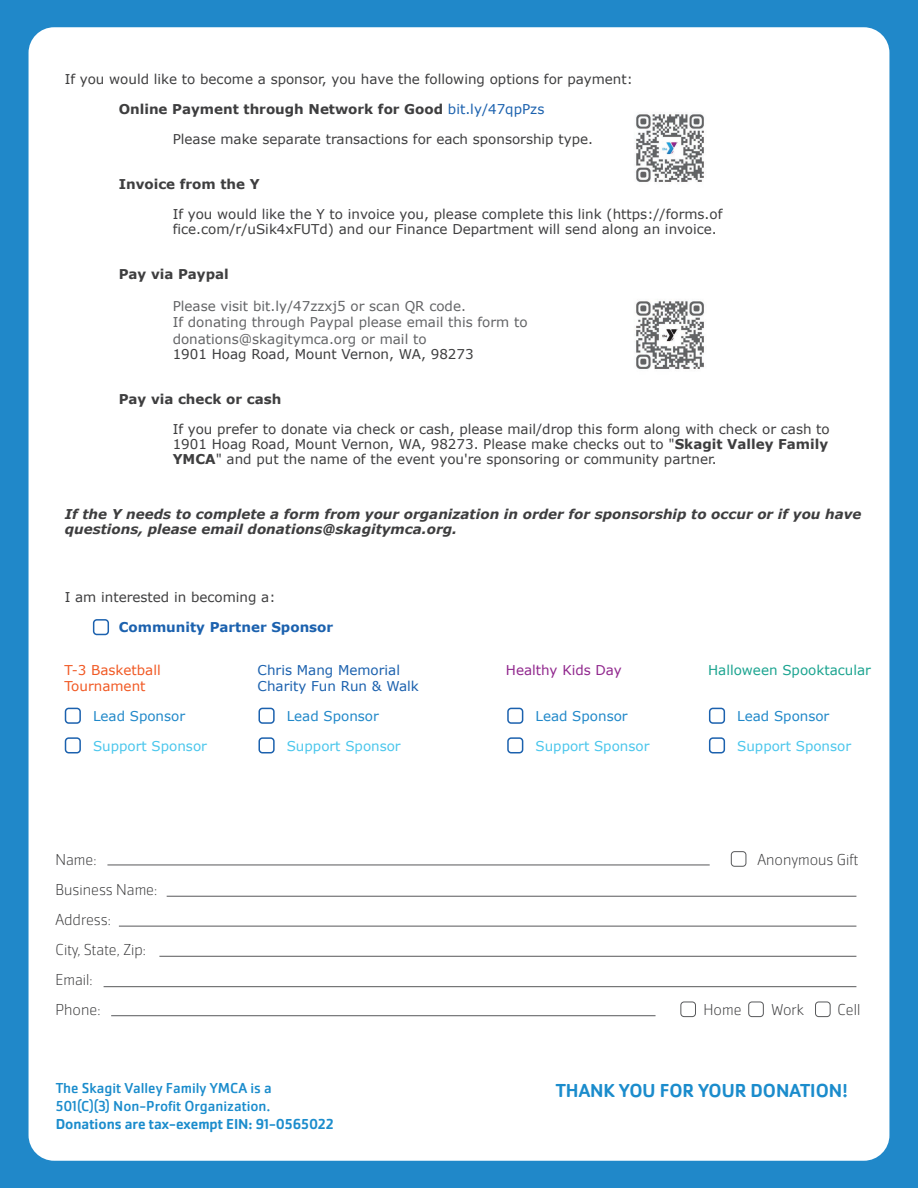
<style>
.page{position:relative;width:918px;height:1188px;background:#2088c9}
.page>*{position:absolute;margin:0;border:0;box-sizing:border-box;transform-origin:0 0}
.t1{font:500 19.5px "Cachet Pro";color:#1b8ccc}
.t2{font:200 16.5px/30px "Cachet Pro";color:#3e3e3f}
.t3{font:15px "Cachet Pro";color:#1b8ccc}
.t4{font:500 15px "Cachet Pro";color:#1b8ccc}
.t5{font:13.5px/15px "Verdana";color:#3e3e3f}
.t6{font:italic 700 13.5px/15px "Verdana";color:#3e3e3f}
.t7{font:13.5px/16.2px "Verdana";color:#636466}
.t8{font:700 13.5px "Verdana";color:#3e3e3f}
.t9{font:13.5px "Verdana";color:#4ac6ec}
.t10{font:13.5px "Verdana";color:#2088c9}
.t11{font:13.5px/16.2px "Verdana";color:#1b61ae}
.t12{font:13.5px/16.2px "Verdana";color:#f15924}
.t13{font:700 13.5px "Verdana";color:#1b61ae}
.t14{font:13.5px "Verdana";color:#1ba490}
.t15{font:13.5px "Verdana";color:#91288e}
.s1{font-weight:400;color:#1b61ae}
.s2{font-weight:700}
</style>
<div class="page">
<div style="left:29px;top:27px;width:860px;height:1134px;background:#fff;border-radius:26px"></div>
<hr style="left:107px;top:865px;width:603px;height:1px;background:#57585a">
<div style="left:731px;top:851px;width:15px;height:16px;border:1px solid #57585a;border-radius:3px"></div>
<hr style="left:119px;top:926px;width:737px;height:1px;background:#57585a">
<hr style="left:159px;top:956px;width:697px;height:1px;background:#57585a">
<hr style="left:104px;top:986px;width:752px;height:1px;background:#57585a">
<hr style="left:111px;top:1015px;width:545px;height:1px;background:#57585a">
<div style="left:815px;top:1002px;width:15px;height:15px;border:1px solid #57585a;border-radius:3px"></div>
<div style="left:748px;top:1002px;width:16px;height:15px;border:1px solid #57585a;border-radius:3px"></div>
<div style="left:681px;top:1002px;width:15px;height:15px;border:1px solid #57585a;border-radius:3px"></div>
<hr style="left:167px;top:896px;width:689px;height:1px;background:#57585a">
<div style="left:65px;top:708px;width:16px;height:16px;border:2px solid #1b61ae;border-radius:3px"></div>
<div style="left:65px;top:737px;width:16px;height:16px;border:2px solid #1b61ae;border-radius:3px"></div>
<div style="left:93px;top:619px;width:16px;height:16px;border:2px solid #1b61ae;border-radius:3px"></div>
<img style="left:635px;top:114px;width:69px;height:68px">
<img style="left:636px;top:300px;width:68px;height:69px">
<div style="left:258px;top:708px;width:17px;height:16px;border:2px solid #1b61ae;border-radius:3px"></div>
<div style="left:258px;top:737px;width:17px;height:16px;border:2px solid #1b61ae;border-radius:3px"></div>
<div style="left:507px;top:708px;width:16px;height:16px;border:2px solid #1b61ae;border-radius:3px"></div>
<div style="left:507px;top:737px;width:16px;height:16px;border:2px solid #1b61ae;border-radius:3px"></div>
<div style="left:709px;top:708px;width:16px;height:16px;border:2px solid #1b61ae;border-radius:3px"></div>
<div style="left:709px;top:737px;width:16px;height:16px;border:2px solid #1b61ae;border-radius:3px"></div>
<p class="t5" style="left:65px;top:72px;width:570px">If you would like to become a sponsor, you have the following options for payment:</p>
<p class="t8" style="left:119px;top:100px;width:427px">Online Payment through Network for Good <span class="s1">bit.ly/47qpPzs</span></p>
<p class="t5" style="left:173px;top:132px;width:422px">Please make separate transactions for each sponsorship type.</p>
<p class="t8" style="left:119px;top:175px;width:143px">Invoice from the Y</p>
<p class="t5" style="left:173px;top:207px;width:551px">If you would like the Y to invoice you, please complete this link (https://forms.of fice.com/r/uSik4xFUTd) and our Finance Department will send along an invoice.</p>
<p class="t8" style="left:119px;top:265px;width:112px">Pay via Paypal</p>
<p class="t7" style="left:173px;top:298px;width:356px">Please visit bit.ly/47zzxj5 or scan QR code.<br>If donating through Paypal please email this form to donations@skagitymca.org or mail to</p>
<p class="t5" style="left:173px;top:346px;width:302px">1901 Hoag Road, Mount Vernon, WA, 98273</p>
<p class="t8" style="left:119px;top:390px;width:164px">Pay via check or cash</p>
<p class="t5" style="left:173px;top:421px;width:659px;text-align:justify">If you prefer to donate via check or cash, please mail/drop this form along with check or cash to 1901 Hoag Road, Mount Vernon, WA, 98273. Please make checks out to "<span class="s2">Skagit Valley Family YMCA</span>" and put the name of the event you're sponsoring or community partner.</p>
<p class="t6" style="left:65px;top:506px;width:798px">If the Y needs to complete a form from your organization in order for sponsorship to occur or if you have questions, please email donations@skagitymca.org.</p>
<p class="t5" style="left:65px;top:590px;width:212px">I am interested in becoming a:</p>
<p class="t13" style="left:119px;top:619px;width:216px">Community Partner Sponsor</p>
<p class="t12" style="left:64px;top:662px;width:98px">T-3 Basketball<br>Tournament</p>
<p class="t11" style="left:258px;top:662px;width:163px">Chris Mang Memorial<br>Charity Fun Run &amp; Walk</p>
<p class="t15" style="left:506px;top:661px;width:118px">Healthy Kids Day</p>
<p class="t14" style="left:708px;top:661px;width:164px">Halloween Spooktacular</p>
<p class="t10" style="left:93px;top:707px;width:94px">Lead Sponsor</p>
<p class="t9" style="left:93px;top:737px;width:115px">Support Sponsor</p>
<p class="t10" style="left:287px;top:707px;width:94px">Lead Sponsor</p>
<p class="t9" style="left:287px;top:737px;width:115px">Support Sponsor</p>
<p class="t10" style="left:535px;top:707px;width:94px">Lead Sponsor</p>
<p class="t9" style="left:535px;top:737px;width:115px">Support Sponsor</p>
<p class="t10" style="left:737px;top:707px;width:94px">Lead Sponsor</p>
<p class="t9" style="left:737px;top:737px;width:115px">Support Sponsor</p>
<p class="t2" style="left:55px;top:845px;width:43px">Name:</p>
<p class="t2" style="left:758px;top:845px;width:102px">Anonymous Gift</p>
<p class="t2" style="left:55px;top:875px;width:103px">Business Name:<br>Address:<br>City, State, Zip:<br>Email:<br>Phone:</p>
<p class="t2" style="left:703px;top:995px;width:40px">Home</p>
<p class="t2" style="left:772px;top:995px;width:34px">Work</p>
<p class="t2" style="left:837px;top:995px;width:24px">Cell</p>
<p class="t3" style="left:56px;top:1079px;width:218px">The Skagit Valley Family YMCA is a</p>
<h1 class="t1" style="left:556px;top:1079px;width:293px">THANK YOU FOR YOUR DONATION!</h1>
<p class="t3" style="left:56px;top:1097px;width:216px">501(C)(3) Non-Profit Organization.</p>
<p class="t4" style="left:56px;top:1115px;width:279px">Donations are tax-exempt EIN: 91-0565022</p>
</div>
